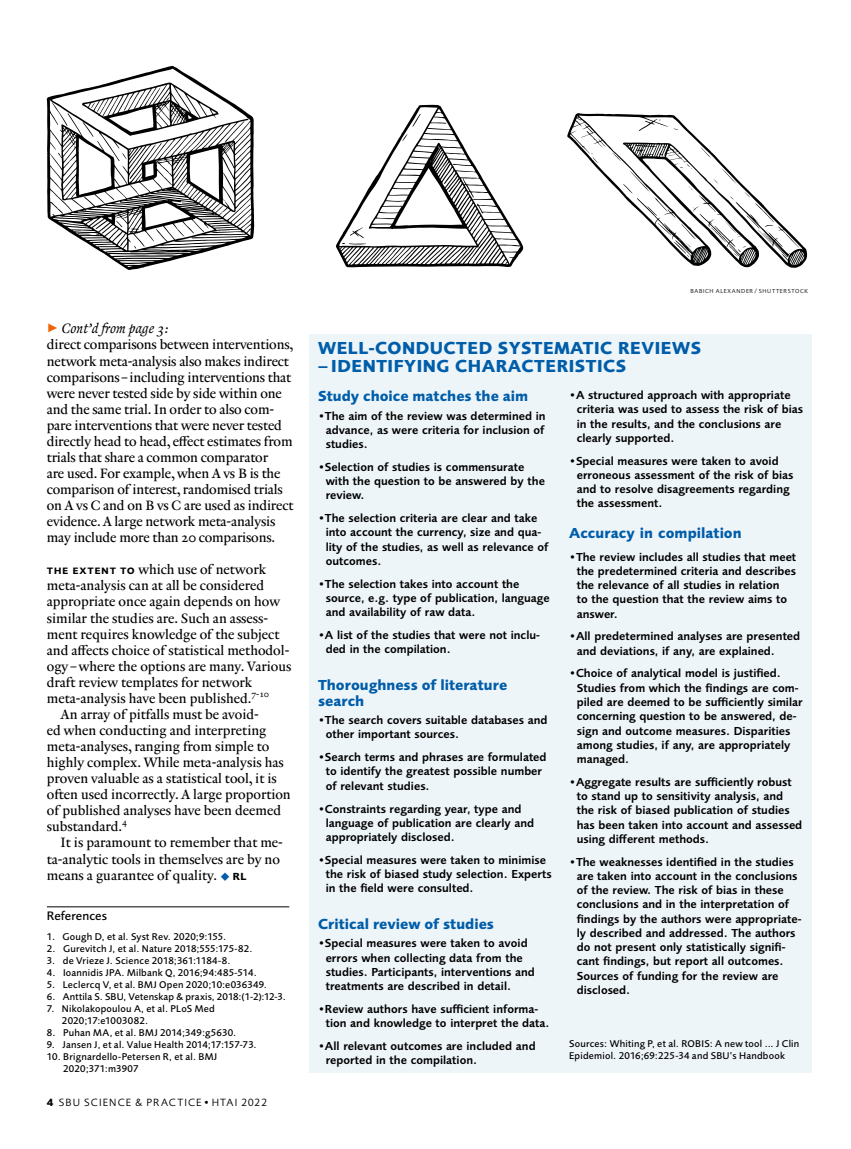
<style>
.page{position:relative;width:851px;height:1149px;background:#fff}
.page>*{position:absolute;margin:0;border:0;box-sizing:border-box;transform-origin:0 0}
.t1{font:700 18px "Foundry Sans";letter-spacing:.03em;color:#005da9}
.t2{font:700 15px/16px "Foundry Sans";color:#005da9}
.t3{font:13.8px/16px "Renard No 2";letter-spacing:-.01em;color:#000}
.t4{font:italic 13.8px "Renard No 2";color:#000}
.t5{font:500 12.75px "Foundry Sans";letter-spacing:.005em;color:#000}
.t6{font:600 12px/14.2px "Foundry Sans";color:#000}
.t7{font:10.8px "Foundry Sans";letter-spacing:.105em;color:#000}
.t8{font:500 10.2px/12px "Foundry Sans";letter-spacing:.02em;color:#000}
.t9{font:6px "Foundry Sans";letter-spacing:.105em;color:#000}
.s1{font-family:"FF Dingbests";font-style:normal;font-size:18px;color:#ec6608}
.s2{font-family:"Foundry Sans Expert";font-weight:600;font-size:12.15px}
.s3{color:#005da9}
.s4{font-family:"Foundry Sans Expert";font-weight:600;font-size:13.5px}
.s5{font-weight:700}
</style>
<div class="page">
<hr style="left:47px;top:906px;width:242px;height:1px;background:#000">
<div style="left:309px;top:334px;width:502px;height:737px;background:#eef5f9"></div>
<svg style="left:47px;top:66px;width:207px;height:204px"></svg>
<svg style="left:225px;top:121px;width:19px;height:21px"></svg>
<svg style="left:122px;top:153px;width:5px;height:6px"></svg>
<svg style="left:116px;top:221px;width:6px;height:6px"></svg>
<svg style="left:82px;top:82px;width:137px;height:55px"></svg>
<svg style="left:336px;top:104px;width:188px;height:163px"></svg>
<svg style="left:567px;top:113px;width:240px;height:155px"></svg>
<p class="t4" style="left:47px;top:320px;width:123px"><span class="s1">&gt;</span> Cont’d from page 3:</p>
<p class="t3" style="left:47px;top:337px;width:248px">direct comparisons between interventions, network meta-analysis also makes indirect comparisons–including interventions that were never tested side by side within one and the same trial. In order to also com&shy;pare interventions that were never tested directly head to head, effect estimates from trials that share a common comparator<br>are used. For example, when A vs B is the comparison of interest, randomised trials on A vs C and on B vs C are used as indirect evidence. A large network meta-analysis may include more than 20 comparisons.</p>
<p class="t3" style="left:47px;top:562px;width:221px"><span class="s2">the extent to</span> which use of network</p>
<p class="t3" style="left:47px;top:578px;width:219px">meta-analysis can at all be considered</p>
<p class="t3" style="left:47px;top:594px;width:235px">appropriate once again depends on how</p>
<p class="t3" style="left:47px;top:610px;width:223px">similar the studies are. Such an assess-</p>
<p class="t3" style="left:47px;top:626px;width:234px">ment requires knowledge of the subject</p>
<p class="t3" style="left:47px;top:642px;width:244px">and affects choice of statistical methodol-</p>
<p class="t3" style="left:47px;top:658px;width:246px">ogy –where the options are many. Various</p>
<p class="t3" style="left:47px;top:674px;width:207px">draft review templates for network</p>
<p class="t3" style="left:47px;top:690px;width:223px">meta-analysis have been published.<sup>7-10</sup></p>
<p class="t3" style="left:61px;top:706px;width:200px">An array of pitfalls must be avoid-</p>
<p class="t3" style="left:47px;top:722px;width:221px">ed when conducting and interpreting</p>
<p class="t3" style="left:47px;top:738px;width:224px">meta-analyses, ranging from simple to</p>
<p class="t3" style="left:47px;top:754px;width:238px">highly complex. While meta-analysis has</p>
<p class="t3" style="left:47px;top:770px;width:231px">proven valuable as a statistical tool, it is</p>
<p class="t3" style="left:47px;top:786px;width:245px">often used incorrectly. A large proportion</p>
<p class="t3" style="left:47px;top:802px;width:236px">of published analyses have been deemed</p>
<p class="t3" style="left:47px;top:818px;width:82px">substandard.<sup>4</sup></p>
<p class="t3" style="left:61px;top:834px;width:224px">It is paramount to remember that me-</p>
<p class="t3" style="left:47px;top:851px;width:234px">ta-analytic tools in themselves are by no</p>
<p class="t3" style="left:47px;top:867px;width:201px">means a guarantee of quality. <span class="s3">▲</span><span class="s4">rl</span></p>
<p class="t5" style="left:47px;top:908px;width:62px">References</p>
<p class="t8" style="left:47px;top:930px;width:181px">1. Gough D, et al. Syst Rev. 2020;9:155.</p>
<p class="t8" style="left:47px;top:942px;width:207px">2. Gurevitch J, et al. Nature 2018;555:175-82.</p>
<p class="t8" style="left:47px;top:954px;width:185px">3. de Vrieze J. Science 2018;361:1184-8.</p>
<p class="t8" style="left:47px;top:966px;width:211px">4. Ioannidis JPA. Milbank Q, 2016;94:485-514.</p>
<p class="t8" style="left:47px;top:978px;width:222px">5. Leclercq V, et al. BMJ Open 2020;10:e036349.</p>
<p class="t8" style="left:47px;top:990px;width:240px">6. Anttila S. SBU, Vetenskap &amp; praxis, 2018:(1-2):12-3.</p>
<p class="t8" style="left:62px;top:1002px;width:154px;text-indent:-15px">7. Nikolakopoulou A, et al. PLoS Med<br>2020;17:e1003082.</p>
<p class="t8" style="left:47px;top:1026px;width:191px">8. Puhan MA, et al. BMJ 2014;349:g5630.</p>
<p class="t8" style="left:47px;top:1038px;width:211px">9. Jansen J, et al. Value Health 2014;17:157-73.</p>
<p class="t8" style="left:63px;top:1050px;width:155px;text-indent:-16px">10. Brignardello-Petersen R, et al. BMJ<br>2020;371:m3907</p>
<p class="t7" style="left:47px;top:1096px;width:221px"><span class="s5">4</span> SBU SCIENCE &amp; PRACTICE•HTAI 2022</p>
<p class="t9" style="left:690px;top:288px;width:119px">BABICH ALEXANDER / SHUTTERSTOCK</p>
<h1 class="t1" style="left:318px;top:337px;width:384px">WELL-CONDUCTED SYSTEMATIC REVIEWS</h1>
<h1 class="t1" style="left:318px;top:355px;width:309px">– IDENTIFYING CHARACTERISTICS</h1>
<p class="t2" style="left:318px;top:388px;width:211px">Study choice matches the aim</p>
<p class="t6" style="left:325px;top:408px;width:221px;text-align:justify;text-indent:-8px">•The aim of the review was determined in advance, as were criteria for inclusion of studies.</p>
<p class="t6" style="left:325px;top:459px;width:221px;text-indent:-8px">•Selection of studies is commensurate with the question to be answered by the review.</p>
<p class="t6" style="left:325px;top:511px;width:224px;text-indent:-8px">•The selection criteria are clear and take into account the currency, size and qua&shy;lity of the studies, as well as relevance of outcomes.</p>
<p class="t6" style="left:325px;top:576px;width:225px;text-indent:-8px">•The selection takes into account the source, e.g. type of publication, language and availability of raw data.</p>
<p class="t6" style="left:325px;top:627px;width:216px;text-indent:-8px">•A list of the studies that were not inclu&shy;ded in the compilation.</p>
<p class="t2" style="left:318px;top:676px;width:191px">Thoroughness of literature search</p>
<p class="t6" style="left:325px;top:713px;width:223px;text-indent:-8px">•The search covers suitable databases and other important sources.</p>
<p class="t6" style="left:325px;top:750px;width:222px;text-indent:-8px">•Search terms and phrases are formulated to identify the greatest possible number of relevant studies.</p>
<p class="t6" style="left:325px;top:801px;width:210px;text-indent:-8px">•Constraints regarding year, type and language of publication are clearly and appropriately disclosed.</p>
<p class="t6" style="left:325px;top:852px;width:227px;text-indent:-8px">•Special measures were taken to minimise the risk of biased study selection. Experts in the field were consulted.</p>
<p class="t2" style="left:318px;top:915px;width:177px">Critical review of studies</p>
<p class="t6" style="left:325px;top:935px;width:211px;text-indent:-8px">•Special measures were taken to avoid errors when collecting data from the studies. Participants, interventions and treatments are described in detail.</p>
<p class="t6" style="left:325px;top:1001px;width:225px;text-indent:-8px">•Review authors have sufficient informa&shy;tion and knowledge to interpret the data.</p>
<p class="t6" style="left:325px;top:1038px;width:211px;text-indent:-8px">•All relevant outcomes are included and reported in the compilation.</p>
<p class="t6" style="left:576px;top:388px;width:228px;text-indent:-8px">•A structured approach with appropriate criteria was used to assess the risk of bias in the results, and the conclusions are clearly supported.</p>
<p class="t6" style="left:576px;top:453px;width:218px;text-indent:-8px">•Special measures were taken to avoid erroneous assessment of the risk of bias and to resolve disagreements regarding the assessment.</p>
<p class="t2" style="left:569px;top:524px;width:174px">Accuracy in compilation</p>
<p class="t6" style="left:576px;top:549px;width:221px;text-indent:-8px">•The review includes all studies that meet the predetermined criteria and describes the relevance of all studies in relation<br>to the question that the review aims to answer.</p>
<p class="t6" style="left:576px;top:629px;width:225px;text-indent:-8px">•All predetermined analyses are presented and deviations, if any, are explained.</p>
<p class="t6" style="left:576px;top:666px;width:227px;text-indent:-8px">•Choice of analytical model is justified.<br>Studies from which the findings are com&shy;piled are deemed to be sufficiently similar concerning question to be answered, de&shy;sign and outcome measures. Disparities among studies, if any, are appropriately managed.</p>
<p class="t6" style="left:576px;top:774px;width:227px;text-indent:-8px">•Aggregate results are sufficiently robust to stand up to sensitivity analysis, and the risk of biased publication of studies has been taken into account and assessed using different methods.</p>
<p class="t6" style="left:576px;top:854px;width:226px;text-indent:-8px">•The weaknesses identified in the studies are taken into account in the conclusions of the review. The risk of bias in these conclusions and in the interpretation of findings by the authors were appropriate&shy;ly described and addressed. The authors do not present only statistically signifi&shy;cant findings, but report all outcomes.<br>Sources of funding for the review are disclosed.</p>
<p class="t8" style="left:569px;top:1037px;width:232px">Sources: Whiting P, et al. ROBIS: A new tool ... J Clin<br>Epidemiol. 2016;69:225-34 and SBU’s Handbook</p>
</div>
